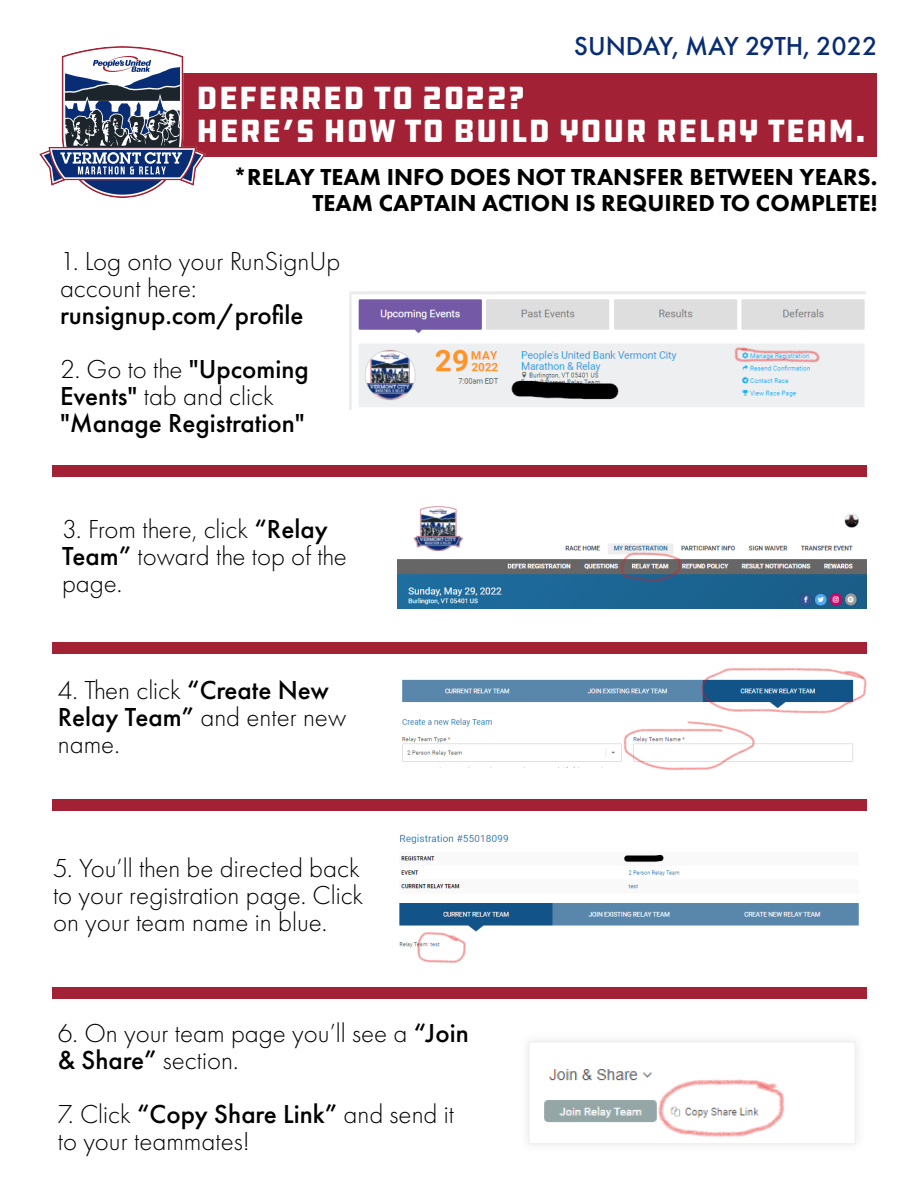
<style>
.page{position:relative;width:918px;height:1188px;background:#fff}
.page>*{position:absolute;margin:0;border:0;box-sizing:border-box;transform-origin:0 0}
.t1{font:33px/33.5px "DDC Hardware";color:#fff}
.t2{font:300 27px/27px "Futura PT";color:#000}
.t3{font:500 27px/27px "Futura PT";color:#000}
.t4{font:500 27px "Futura PT";color:#092d74}
.t5{font:800 24px/25.5px "Futura PT";color:#000;text-align:right}
.s1{font-weight:300}
.s2{font-weight:500}
</style>
<div class="page">
<img style="left:350px;top:291px;width:516px;height:119px">
<img style="left:398px;top:506px;width:469px;height:102px">
<img style="left:402px;top:668px;width:465px;height:102px">
<img style="left:399px;top:834px;width:460px;height:129px">
<img style="left:527px;top:1040px;width:330px;height:105px">
<div style="left:52px;top:465px;width:815px;height:12px;background:#a32135"></div>
<div style="left:52px;top:642px;width:815px;height:12px;background:#a32135"></div>
<div style="left:52px;top:800px;width:815px;height:12px;background:#a32135"></div>
<div style="left:52px;top:987px;width:815px;height:12px;background:#a32135"></div>
<div style="left:136px;top:74px;width:742px;height:84px;background:#a32135"></div>
<img style="left:39px;top:46px;width:167px;height:152px">
<p class="t4" style="left:574px;top:29px;width:305px">SUNDAY, MAY 29TH, 2022</p>
<p class="t1" style="left:196px;top:81px;width:672px">DEFERRED TO 2022?<br>HERE’S HOW TO BUILD YOUR RELAY TEAM.</p>
<p class="t5" style="left:233px;top:164px;width:646px">*RELAY TEAM INFO DOES NOT TRANSFER BETWEEN YEARS.<br>TEAM CAPTAIN ACTION IS REQUIRED TO COMPLETE!</p>
<p class="t2" style="left:60px;top:248px;width:282px">1. Log onto your RunSignUp account here:</p>
<p class="t3" style="left:60px;top:302px;width:245px">runsignup.com/profile</p>
<p class="t3" style="left:60px;top:356px;width:250px"><span class="s1">2. Go to the</span> "Upcoming<br>Events" <span class="s1">tab and click </span>"Manage Registration"</p>
<p class="t2" style="left:62px;top:516px;width:286px">3. From there, click <span class="s2">“Relay<br>Team”</span> toward the top of the page.</p>
<p class="t2" style="left:58px;top:677px;width:290px">4. Then click <span class="s2">“Create New<br>Relay Team”</span> and enter new name.</p>
<p class="t2" style="left:53px;top:854px;width:312px">5. You’ll then be directed back to your registration page. Click on your team name in blue.</p>
<p class="t2" style="left:58px;top:1020px;width:412px">6. On your team page you’ll see a <span class="s2">“Join &amp; Share”</span> section.</p>
<p class="t2" style="left:58px;top:1101px;width:398px">7. Click <span class="s2">“Copy Share Link”</span> and send it to your teammates!</p>
</div>
